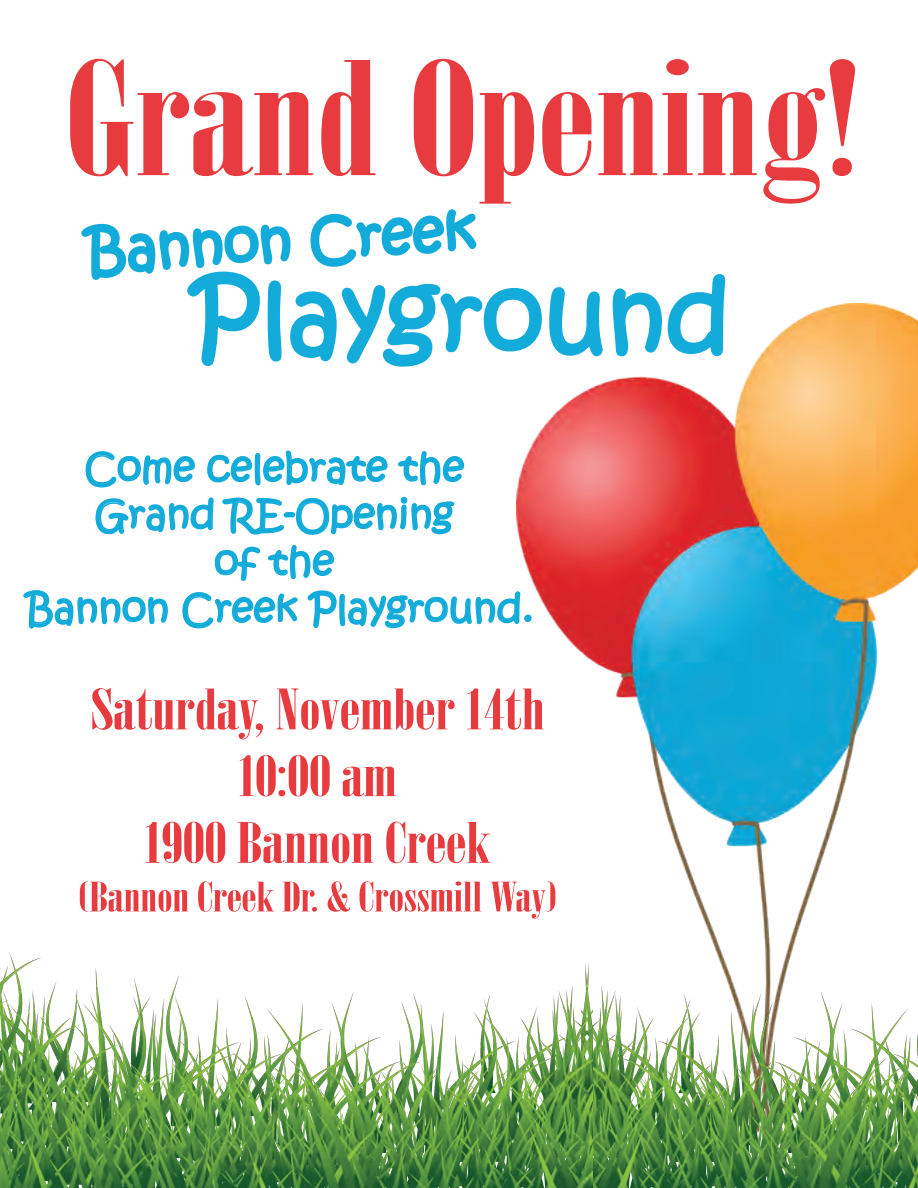
<style>
.page{position:relative;width:918px;height:1188px;background:#fff}
.page>*{position:absolute;margin:0;border:0;box-sizing:border-box;transform-origin:0 0}
.t1{font:156.75px "Onyx";color:#e73b40;scale:1.39 1}
.t2{font:99.15px "Kristen ITC";color:#13acda}
.t3{font:56.1px "Kristen ITC";color:#13acda}
.t4{font:55.65px/66.8px "Onyx";color:#e73b40;text-align:center;scale:1.39 1}
.t5{font:40.5px "Onyx";color:#e73b40;scale:1.39 1}
.t6{font:39.15px/47px "Kristen ITC";color:#13acda;text-align:center}
</style>
<div class="page">
<img style="left:517px;top:304px;width:401px;height:603px">
<img style="left:593px;top:907px;width:325px;height:281px">
<svg style="left:81px;top:209px;width:524px;height:159px"></svg>
<svg style="left:611px;top:274px;width:116px;height:85px"></svg>
<img style="left:0;top:952px;width:593px;height:236px">
<svg style="left:85px;top:451px;width:110px;height:37px"></svg>
<svg style="left:207px;top:450px;width:181px;height:36px"></svg>
<svg style="left:398px;top:451px;width:67px;height:35px"></svg>
<svg style="left:95px;top:497px;width:119px;height:38px"></svg>
<svg style="left:222px;top:496px;width:233px;height:39px"></svg>
<svg style="left:214px;top:546px;width:47px;height:35px"></svg>
<svg style="left:268px;top:545px;width:67px;height:35px"></svg>
<svg style="left:23px;top:590px;width:145px;height:39px"></svg>
<svg style="left:182px;top:592px;width:116px;height:37px"></svg>
<svg style="left:307px;top:590px;width:226px;height:39px"></svg>
<h1 class="t1" style="left:67px;top:29px;width:572px">Grand Opening!</h1>
<h3 class="t3" style="left:85px;top:214px;width:391px;rotate:-3deg">Bannon Creek</h3>
<h2 class="t2" style="left:191px;top:252px;width:540px">Playground</h2>
<p class="t6" style="left:27px;top:445px;width:509px">Come celebrate the<br>Grand RE-Opening<br>of the<br>Bannon Creek Playground.</p>
<h3 class="t4" style="left:91px;top:676px;width:328px">Saturday, November 14th<br>10:00 am<br>1900 Bannon Creek</h3>
<p class="t5" style="left:79px;top:874px;width:345px">(Bannon Creek Dr. &amp; Crossmill Way)</p>
</div>
